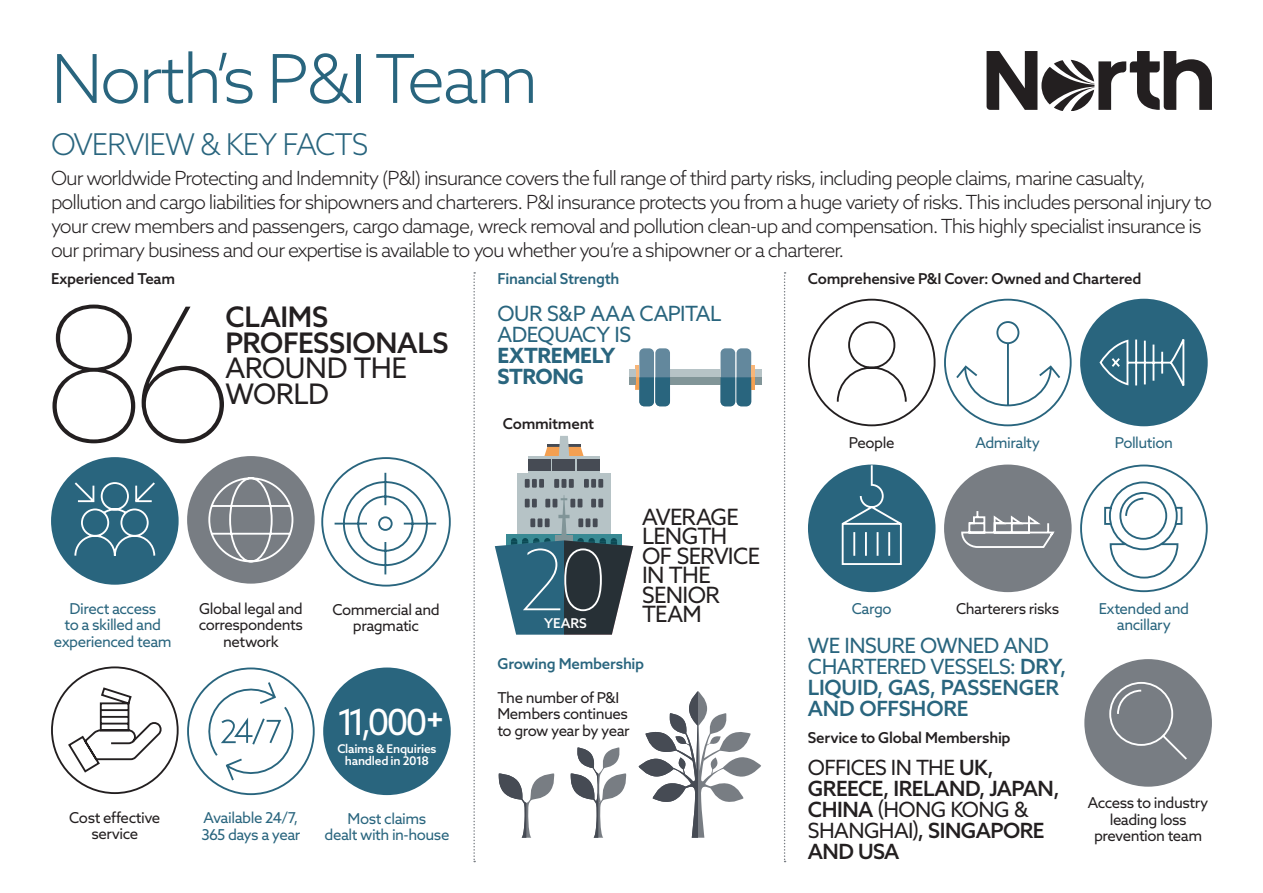
<style>
.page{position:relative;width:1263px;height:893px;background:#fff}
.page>*{position:absolute;margin:0;border:0;box-sizing:border-box;transform-origin:0 0}
.NORTH_-_Sub_Header{font:100 186px "Azo Sans";color:#231f20}
.NORTH_-_Sub_Header-2{font:100 84px "Azo Sans";color:#fff}
.NORTH_-_Header{font:300 67.5px "Azo Sans";letter-spacing:-.04em;color:#29657e}
.NORTH_-_Sub_Header-3{font:36px "Azo Sans";color:#fff}
.NORTH_-_Header-2{font:300 30px "Azo Sans";letter-spacing:-.04em;color:#29657e}
.NORTH_-_Sub_Header-4{font:500 28.35px/25.7px "Azo Sans";letter-spacing:-.01em;color:#231f20}
.NORTH_-_Sub_Header-5{font:22.5px/19.5px "Azo Sans";letter-spacing:-.03em;color:#231f20}
.NORTH_-_Sub_Header-6{font:500 21px/21px "Azo Sans";letter-spacing:-.025em;color:#231f20}
.NORTH_-_Sub_Header-7{font:500 21px/21px "Azo Sans";letter-spacing:-.01em;color:#29657e}
.NORTH_-_Sub_Header-8{font:21px/21px "Azo Sans";letter-spacing:-.02em;color:#29657e}
.NORTH_-_Introduction{font:300 19.5px/24px "Azo Sans";letter-spacing:-.05em;color:#231f20}
.NORTH_-_Sub_Header-9{font:15px/16.5px "Azo Sans";letter-spacing:-.03em;color:#231f20;text-align:center}
.NORTH_-_Sub_Header-10{font:15px/16.5px "Azo Sans";letter-spacing:-.03em;color:#29657e;text-align:center}
.NORTH_-_Sub_Header-11{font:500 15px "Azo Sans";letter-spacing:-.02em;color:#231f20}
.NORTH_-_Sub_Header-12{font:500 15px "Azo Sans";letter-spacing:-.02em;color:#29657e}
.NORTH_-_Sub_Header-13{font:500 13.5px "Azo Sans";letter-spacing:-.01em;color:#fff}
.NORTH_-_Sub_Header-14{font:500 12px/12px "Azo Sans";letter-spacing:-.02em;color:#fff;text-align:center}
.s1{font-weight:700}
.s2{font-weight:400}
.s3{font-weight:700;font-size:28.5px}
</style>
<div class="page">
<div style="left:187px;top:456px;width:128px;height:128px;background:#787d83;border-radius:50%"></div>
<svg style="left:208px;top:477px;width:86px;height:86px"></svg>
<div style="left:51px;top:457px;width:128px;height:128px;background:#29657e;border-radius:50%"></div>
<svg style="left:74px;top:482px;width:82px;height:74px"></svg>
<svg style="left:205px;top:680px;width:91px;height:102px"></svg>
<div style="left:517px;top:473px;width:94px;height:66px;background:#b6c3c6"></div>
<svg style="left:544px;top:436px;width:40px;height:20px"></svg>
<div style="left:525px;top:479px;width:5px;height:9px;background:#464b54"></div>
<div style="left:532px;top:479px;width:5px;height:9px;background:#464b54"></div>
<div style="left:539px;top:479px;width:5px;height:9px;background:#464b54"></div>
<div style="left:554px;top:479px;width:5px;height:9px;background:#464b54"></div>
<div style="left:561px;top:479px;width:5px;height:9px;background:#464b54"></div>
<div style="left:569px;top:479px;width:5px;height:9px;background:#464b54"></div>
<div style="left:584px;top:479px;width:5px;height:9px;background:#464b54"></div>
<div style="left:591px;top:479px;width:5px;height:9px;background:#464b54"></div>
<div style="left:598px;top:479px;width:5px;height:9px;background:#464b54"></div>
<div style="left:528px;top:456px;width:72px;height:20px;background:#b6c3c6"></div>
<div style="left:528px;top:459px;width:23px;height:12px;background:#464b54"></div>
<div style="left:553px;top:459px;width:22px;height:12px;background:#464b54"></div>
<div style="left:577px;top:459px;width:22px;height:12px;background:#464b54"></div>
<svg style="left:495px;top:495px;width:138px;height:140px"></svg>
<div style="left:323px;top:667px;width:128px;height:128px;background:#29657e;border-radius:50%"></div>
<svg style="left:473px;top:272px;width:2px;height:590px"></svg>
<svg style="left:784px;top:272px;width:1px;height:590px"></svg>
<svg style="left:986px;top:51px;width:226px;height:60px"></svg>
<div style="left:720px;top:348px;width:15px;height:58px;background:#63889d;border-radius:5px"></div>
<div style="left:736px;top:348px;width:15px;height:58px;background:#63889d;border-radius:5px"></div>
<div style="left:670px;top:370px;width:50px;height:15px;background:#b6c3c6"></div>
<div style="left:670px;top:377px;width:50px;height:8px;background:#819598"></div>
<hr style="left:751px;top:365px;width:4px;height:24px;background:#f8b679">
<div style="left:755px;top:370px;width:6px;height:15px;background:#b6c3c6"></div>
<div style="left:655px;top:348px;width:15px;height:58px;background:#63889d;border-radius:5px"></div>
<div style="left:639px;top:348px;width:15px;height:58px;background:#63889d;border-radius:5px"></div>
<svg style="left:635px;top:365px;width:4px;height:12px"></svg>
<svg style="left:751px;top:377px;width:4px;height:12px"></svg>
<div style="left:629px;top:370px;width:6px;height:15px;background:#b6c3c6"></div>
<div style="left:629px;top:377px;width:6px;height:8px;background:#819598"></div>
<div style="left:755px;top:377px;width:6px;height:8px;background:#819598"></div>
<svg style="left:720px;top:377px;width:31px;height:29px"></svg>
<svg style="left:635px;top:377px;width:35px;height:29px"></svg>
<svg style="left:570px;top:747px;width:57px;height:91px"></svg>
<svg style="left:498px;top:773px;width:57px;height:65px"></svg>
<svg style="left:639px;top:691px;width:122px;height:147px"></svg>
<div style="left:1080px;top:299px;width:128px;height:127px;background:#29657e;border-radius:50%"></div>
<div style="left:944px;top:465px;width:127px;height:127px;background:#787d83;border-radius:50%"></div>
<div style="left:808px;top:465px;width:127px;height:127px;background:#29657e;border-radius:50%"></div>
<div style="left:1084px;top:659px;width:128px;height:128px;background:#787d83;border-radius:50%"></div>
<svg style="left:1109px;top:682px;width:78px;height:78px"></svg>
<svg style="left:836px;top:321px;width:71px;height:81px"></svg>
<svg style="left:1099px;top:339px;width:86px;height:47px"></svg>
<svg style="left:841px;top:464px;width:62px;height:101px"></svg>
<svg style="left:961px;top:511px;width:94px;height:37px"></svg>
<svg style="left:954px;top:320px;width:108px;height:87px"></svg>
<svg style="left:1103px;top:481px;width:80px;height:98px"></svg>
<svg style="left:333px;top:471px;width:105px;height:105px"></svg>
<svg style="left:67px;top:686px;width:97px;height:88px"></svg>
<p class="NORTH_-_Header" style="left:51px;top:35px;width:489px">North’s P&amp;I Team</p>
<p class="NORTH_-_Header-2" style="left:51px;top:125px;width:319px">OVERVIEW &amp; KEY FACTS</p>
<p class="NORTH_-_Introduction" style="left:51px;top:166px;width:1162px">Our worldwide Protecting and Indemnity (P&amp;I) insurance covers the full range of third party risks, including people claims, marine casualty, pollution and cargo liabilities for shipowners and charterers. P&amp;I insurance protects you from a huge variety of risks. This includes personal injury to your crew members and passengers, cargo damage, wreck removal and pollution clean-up and compensation. This highly specialist insurance is our primary business and our expertise is available to you whether you’re a shipowner or a charterer.</p>
<p class="NORTH_-_Sub_Header-11" style="left:51px;top:269px;width:126px">Experienced Team</p>
<p class="NORTH_-_Sub_Header-12" style="left:497px;top:269px;width:123px">Financial Strength</p>
<p class="NORTH_-_Sub_Header-11" style="left:808px;top:269px;width:335px">Comprehensive P&amp;I Cover: Owned and Chartered</p>
<p class="NORTH_-_Sub_Header" style="left:40px;top:255px;width:197px">86</p>
<p class="NORTH_-_Sub_Header-8" style="left:497px;top:303px;width:225px">OUR S&amp;P AAA CAPITAL<br>ADEQUACY IS<br><span class="s1">EXTREMELY<br>STRONG</span></p>
<p class="NORTH_-_Sub_Header-4" style="left:225px;top:304px;width:225px">CLAIMS<br>PROFESSIONALS<br><span class="s2">AROUND THE<br>WORLD</span></p>
<p class="NORTH_-_Sub_Header-11" style="left:503px;top:413px;width:93px">Commitment</p>
<p class="NORTH_-_Sub_Header-10" style="left:54px;top:600px;width:119px">Direct access<br>to a skilled and experienced team</p>
<p class="NORTH_-_Sub_Header-9" style="left:69px;top:809px;width:93px">Cost effective service</p>
<p class="NORTH_-_Sub_Header-9" style="left:199px;top:600px;width:106px">Global legal and correspondents network</p>
<p class="NORTH_-_Sub_Header-9" style="left:332px;top:601px;width:109px">Commercial and pragmatic</p>
<p class="NORTH_-_Sub_Header-10" style="left:201px;top:809px;width:101px;text-align:left">Available 24/7,<br>365 days a year</p>
<p class="NORTH_-_Sub_Header-3" style="left:337px;top:699px;width:108px">11,000<span class="s3">+</span></p>
<p class="NORTH_-_Sub_Header-14" style="left:337px;top:743px;width:101px">Claims &amp; Enquiries handled in 2018</p>
<p class="NORTH_-_Sub_Header-10" style="left:324px;top:810px;width:126px">Most claims<br>dealt with in-house</p>
<p class="NORTH_-_Sub_Header-2" style="left:520px;top:526px;width:90px">20</p>
<p class="NORTH_-_Sub_Header-13" style="left:544px;top:614px;width:44px">YEARS</p>
<p class="NORTH_-_Sub_Header-5" style="left:642px;top:507px;width:120px">AVERAGE<br>LENGTH<br>OF SERVICE<br>IN THE<br>SENIOR<br>TEAM</p>
<p class="NORTH_-_Sub_Header-12" style="left:497px;top:654px;width:148px">Growing Membership</p>
<p class="NORTH_-_Sub_Header-9" style="left:497px;top:689px;width:134px;text-align:left">The number of P&amp;I<br>Members continues to grow year by year</p>
<p class="NORTH_-_Sub_Header-9" style="left:849px;top:434px;width:47px">People</p>
<p class="NORTH_-_Sub_Header-10" style="left:975px;top:434px;width:66px">Admiralty</p>
<p class="NORTH_-_Sub_Header-10" style="left:1115px;top:434px;width:60px">Pollution</p>
<p class="NORTH_-_Sub_Header-10" style="left:852px;top:600px;width:41px">Cargo</p>
<p class="NORTH_-_Sub_Header-9" style="left:956px;top:600px;width:105px">Charterers risks</p>
<p class="NORTH_-_Sub_Header-10" style="left:1099px;top:600px;width:92px">Extended and ancillary</p>
<p class="NORTH_-_Sub_Header-7" style="left:808px;top:635px;width:260px"><span class="s2">WE INSURE OWNED AND<br>CHARTERED VESSELS:</span> DRY,<br>LIQUID, GAS, PASSENGER<br>AND OFFSHORE</p>
<p class="NORTH_-_Sub_Header-11" style="left:808px;top:728px;width:204px">Service to Global Membership</p>
<p class="NORTH_-_Sub_Header-6" style="left:808px;top:757px;width:253px"><span class="s2">OFFICES IN THE</span> UK,<br>GREECE, IRELAND, JAPAN,<br>CHINA <span class="s2">(HONG KONG &amp;<br>SHANGHAI)</span>, SINGAPORE<br>AND USA</p>
<p class="NORTH_-_Sub_Header-9" style="left:1088px;top:794px;width:122px">Access to industry leading loss prevention team</p>
</div>
